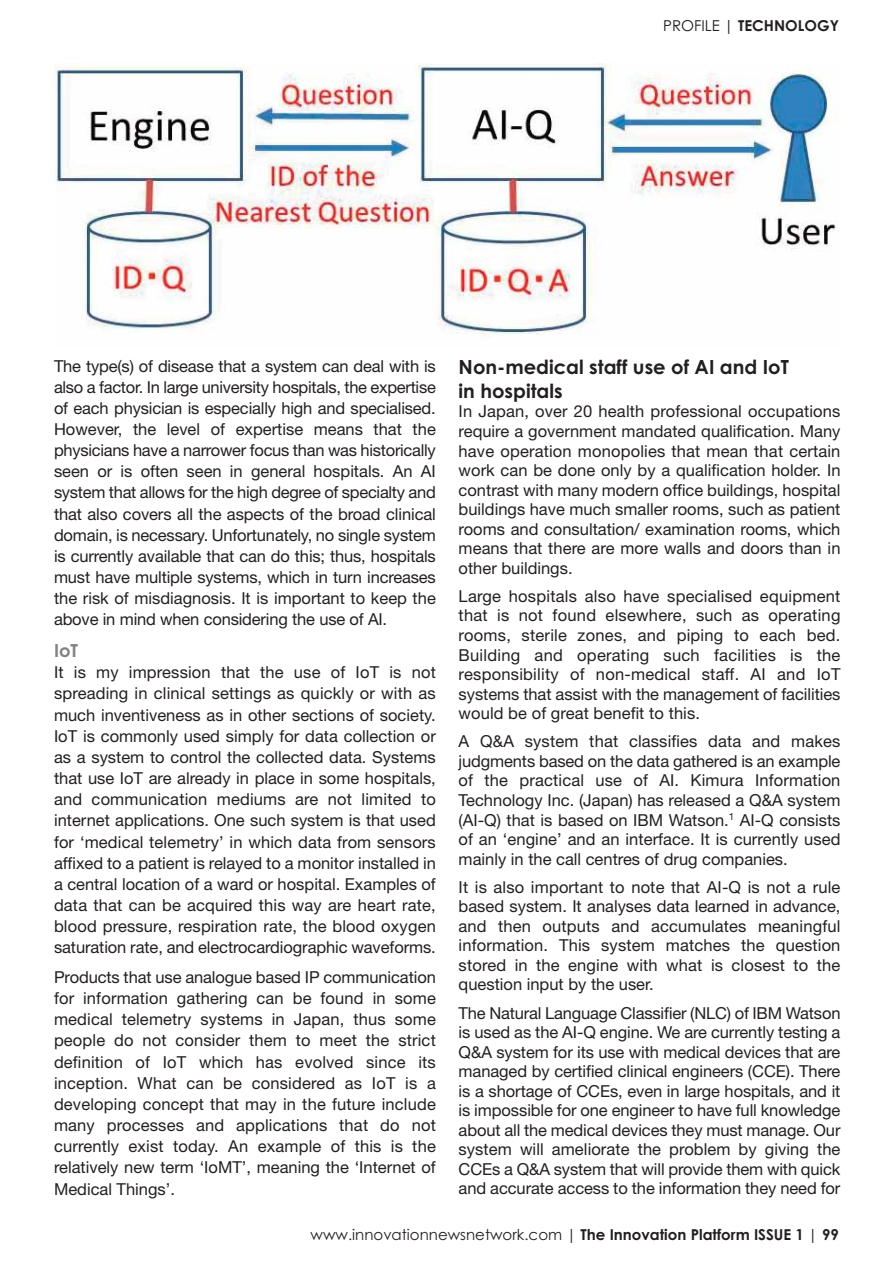
<style>
.page{position:relative;width:893px;height:1263px;background:#fff}
.page>*{position:absolute;margin:0;border:0;box-sizing:border-box;transform-origin:0 0}
.t1{font:700 19.5px/23.4px "Century Gothic";color:#231f20}
.t2{font:700 18px "Century Gothic";color:#808285}
.t3{font:16.5px/21.1px "Helvetica Neue LT Std";color:#231f20;text-align:justify}
.t4{font:15px "Century Gothic";color:#231f20}
.t5{font:700 15px "Century Gothic";color:#231f20}
.s1{font-weight:400}
.s2{font-weight:700}
</style>
<div class="page">
<img style="left:54px;top:64px;width:783px;height:270px">
<p class="t5" style="left:663px;top:20px;width:177px"><span class="s1">PROFILE |</span> TECHNOLOGY</p>
<p class="t3" style="left:54px;top:357px;width:383px">The type(s) of disease that a system can deal with is also a factor. In large university hospitals, the expertise of each physician is especially high and specialised.<br>However, the level of expertise means that the physicians have a narrower focus than was historically seen or is often seen in general hospitals. An AI system that allows for the high degree of specialty and that also covers all the aspects of the broad clinical domain, is necessary. Unfortunately, no single system is currently available that can do this; thus, hospitals must have multiple systems, which in turn increases the risk of misdiagnosis. It is important to keep the above in mind when considering the use of AI.</p>
<p class="t2" style="left:54px;top:644px;width:26px">IoT</p>
<p class="t3" style="left:54px;top:663px;width:383px">It is my impression that the use of IoT is not spreading in clinical settings as quickly or with as much inventiveness as in other sections of society.<br>IoT is commonly used simply for data collection or as a system to control the collected data. Systems that use IoT are already in place in some hospitals, and communication mediums are not limited to internet applications. One such system is that used for ‘medical telemetry’ in which data from sensors affixed to a patient is relayed to a monitor installed in a central location of a ward or hospital. Examples of data that can be acquired this way are heart rate, blood pressure, respiration rate, the blood oxygen saturation rate, and electrocardiographic waveforms.</p>
<p class="t3" style="left:54px;top:968px;width:383px">Products that use analogue based IP communication for information gathering can be found in some medical telemetry systems in Japan, thus some people do not consider them to meet the strict definition of IoT which has evolved since its inception. What can be considered as IoT is a developing concept that may in the future include many processes and applications that do not currently exist today. An example of this is the relatively new term ‘IoMT’, meaning the ‘Internet of Medical Things’.</p>
<p class="t1" style="left:459px;top:357px;width:332px">Non-medical staff use of AI and IoT in hospitals</p>
<p class="t3" style="left:459px;top:403px;width:383px;line-height:19.5px">In Japan, over 20 health professional occupations require a government mandated qualification. Many have operation monopolies that mean that certain work can be done only by a qualification holder. In contrast with many modern office buildings, hospital buildings have much smaller rooms, such as patient rooms and consultation/ examination rooms, which means that there are more walls and doors than in other buildings.</p>
<p class="t3" style="left:459px;top:588px;width:383px;line-height:19.5px">Large hospitals also have specialised equipment that is not found elsewhere, such as operating rooms, sterile zones, and piping to each bed.<br>Building and operating such facilities is the responsibility of non-medical staff. AI and IoT systems that assist with the management of facilities would be of great benefit to this.</p>
<p class="t3" style="left:459px;top:733px;width:383px;line-height:19.5px">A Q&amp;A system that classifies data and makes judgments based on the data gathered is an example of the practical use of AI. Kimura Information Technology Inc. (Japan) has released a Q&amp;A system (AI-Q) that is based on IBM Watson.<sup>1</sup> AI-Q consists of an ‘engine’ and an interface. It is currently used mainly in the call centres of drug companies.</p>
<p class="t3" style="left:459px;top:879px;width:383px;line-height:19.5px">It is also important to note that AI-Q is not a rule based system. It analyses data learned in advance, and then outputs and accumulates meaningful information. This system matches the question stored in the engine with what is closest to the question input by the user.</p>
<p class="t3" style="left:459px;top:1004px;width:383px;line-height:19.5px">The Natural Language Classifier (NLC) of IBM Watson is used as the AI-Q engine. We are currently testing a Q&amp;A system for its use with medical devices that are managed by certified clinical engineers (CCE). There is a shortage of CCEs, even in large hospitals, and it is impossible for one engineer to have full knowledge about all the medical devices they must manage. Our system will ameliorate the problem by giving the CCEs a Q&amp;A system that will provide them with quick and accurate access to the information they need for</p>
<p class="t4" style="left:311px;top:1229px;width:530px">www.innovationnewsnetwork.com | <span class="s2">The Innovation Platform ISSUE 1</span> | <span class="s2">99</span></p>
</div>
